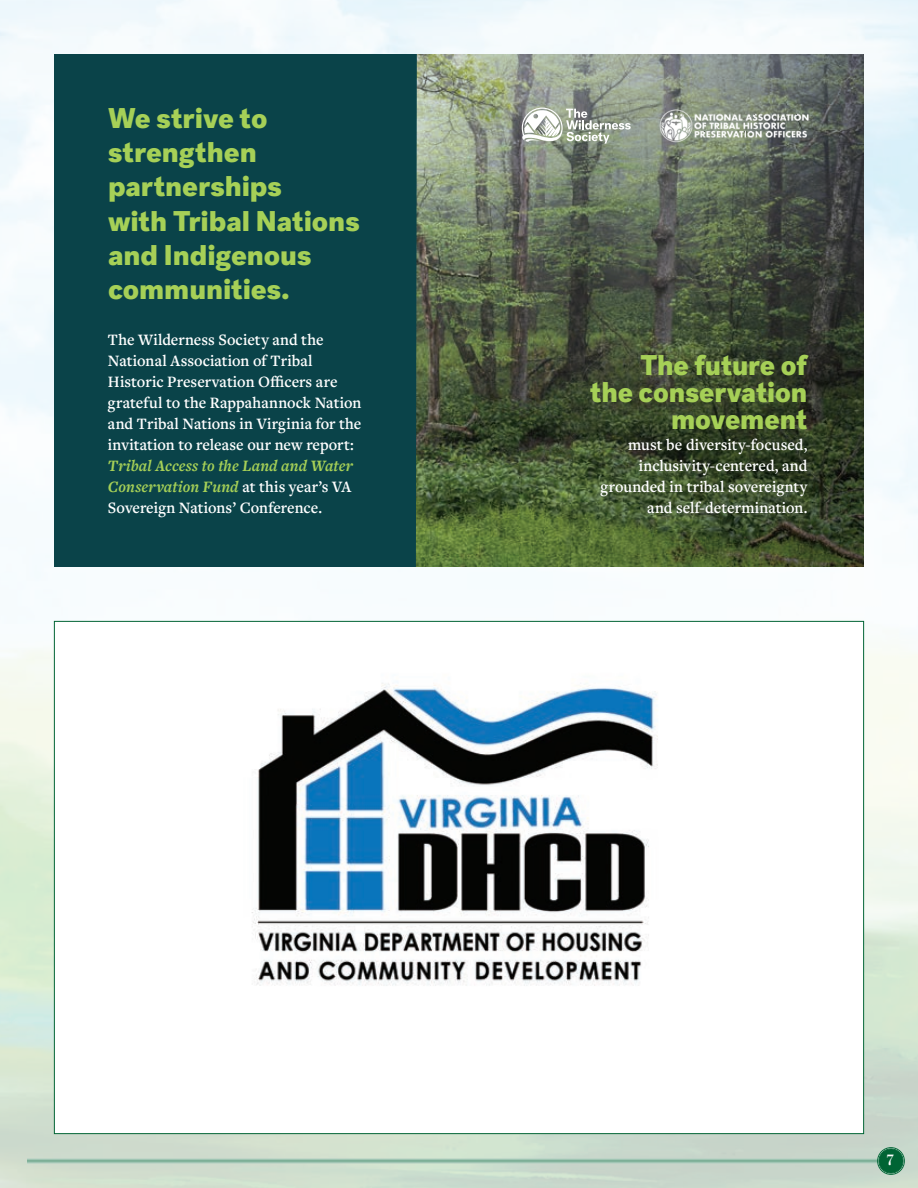
<style>
.page{position:relative;width:918px;height:1188px;background:#fff}
.page>*{position:absolute;margin:0;border:0;box-sizing:border-box;transform-origin:0 0}
.t1{font:900 28.5px/34.2px "Post Grotesk";letter-spacing:-.005em;color:#a6d057}
.t2{font:900 28.5px/27px "Post Grotesk";letter-spacing:-.005em;color:#a6d057;text-align:right;scale:.96 1}
.t3{font:600 16.5px/21px "Freight Text Pro";color:#fff;text-align:right;scale:.96 1}
.t4{font:italic 700 16.5px/21px "Freight Text Pro";letter-spacing:.005em;color:#a6d057;text-align:justify;scale:.96 1}
.t5{font:700 15px "Stilson";color:#fff}
.s1{font-weight:600;font-style:normal;color:#fff}
</style>
<div class="page">
<img style="left:0;top:0;width:918px;height:1188px">
<hr style="left:27px;top:1159px;width:864px;height:4px;background:#7daf97">
<hr style="left:27px;top:1159px;width:864px;height:1px;background:#fff">
<hr style="left:27px;top:1161px;width:864px;height:1px;background:#fff">
<hr style="left:27px;top:1162px;width:864px;height:1px;background:#fff">
<div style="left:878px;top:1148px;width:26px;height:26px;background:#006434;border-radius:50%"></div>
<div style="left:878px;top:1148px;width:26px;height:26px;border:2px solid #fff;border-radius:50%"></div>
<div style="left:877px;top:1147px;width:28px;height:28px;border:1px solid #006434;border-radius:50%"></div>
<div style="left:879px;top:1149px;width:24px;height:24px;border:1px solid #006434;border-radius:50%"></div>
<div style="left:54px;top:621px;width:810px;height:513px;background:#fff"></div>
<img style="left:251px;top:683px;width:407px;height:303px">
<img style="left:417px;top:54px;width:447px;height:513px">
<div style="left:54px;top:54px;width:363px;height:513px;background:#0a4349"></div>
<svg style="left:522px;top:108px;width:109px;height:36px"></svg>
<img style="left:652px;top:105px;width:158px;height:41px">
<h1 class="t1" style="left:108px;top:102px;width:253px">We strive to strengthen partnerships<br>with Tribal Nations and Indigenous communities.</h1>
<p class="t3" style="left:108px;top:329px;width:265px;text-align:left">The Wilderness Society and the National Association of Tribal Historic Preservation Officers are grateful to the Rappahannock Nation and Tribal Nations in Virginia for the invitation to release our new report:</p>
<p class="t4" style="left:108px;top:455px;width:257px">Tribal Access to the Land and Water Conservation Fund <span class="s1">at this year’s VA Sovereign Nations’ Conference.</span></p>
<h1 class="t2" style="left:590px;top:352px;width:228px">The future of<br>the conservation movement</h1>
<p class="t3" style="left:601px;top:434px;width:217px">must be diversity‑focused, inclusivity‑centered, and grounded in tribal sovereignty and self‑determination.</p>
<p class="t5" style="left:887px;top:1151px;width:8px">7</p>
</div>
